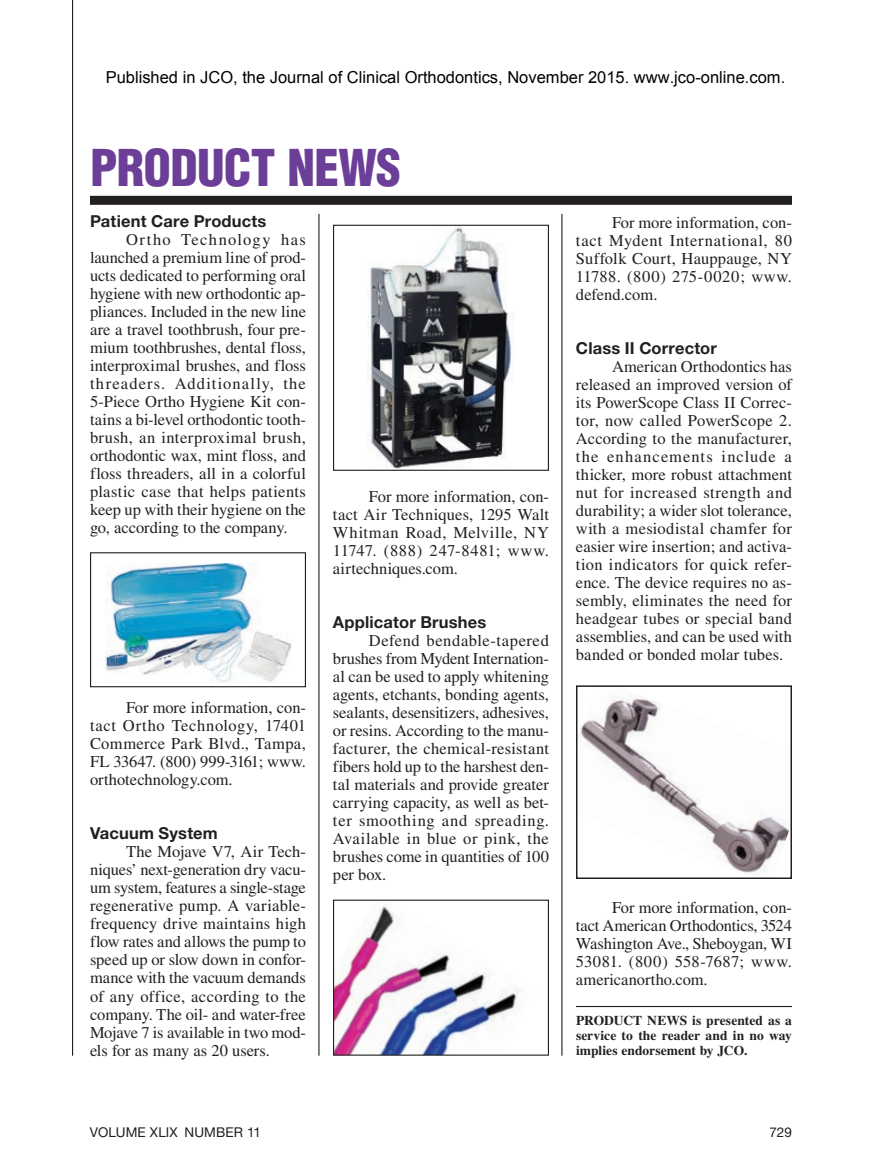
<style>
.page{position:relative;width:891px;height:1175px;background:#fff}
.page>*{position:absolute;margin:0;border:0;box-sizing:border-box;transform-origin:0 0}
.t1{font:900 condensed 49.5px "Helvetica";letter-spacing:-.015em;color:#6b3e98}
.t2{font:16.5px/18px "Times";color:#231f20;text-align:justify}
.t3{font:16.5px "Arial";color:#000}
.t4{font:700 16.5px "Helvetica Neue LT Std";letter-spacing:.01em;color:#231f20}
.t5{font:700 13.5px/15px "Times";color:#231f20;text-align:justify}
.t6{font:13.5px "Helvetica Neue LT Std";letter-spacing:.01em;color:#231f20}
</style>
<div class="page">
<hr style="left:576px;top:1006px;width:216px;height:1px;background:#231f20">
<img style="left:335px;top:906px;width:186px;height:147px">
<div style="left:333px;top:899px;width:216px;height:156px;border:1px solid #231f20"></div>
<img style="left:106px;top:563px;width:184px;height:119px">
<div style="left:90px;top:552px;width:216px;height:135px;border:1px solid #231f20"></div>
<img style="left:579px;top:695px;width:210px;height:181px">
<div style="left:576px;top:685px;width:216px;height:194px;border:2px solid #231f20"></div>
<img style="left:368px;top:227px;width:146px;height:242px">
<div style="left:333px;top:225px;width:216px;height:246px;border:1px solid #231f20"></div>
<hr style="left:72px;top:0;width:1px;height:1055px;background:#231f20">
<div style="left:90px;top:196px;width:702px;height:9px;background:#231f20"></div>
<hr style="left:318px;top:214px;width:2px;height:841px;background:#231f20">
<hr style="left:561px;top:214px;width:1px;height:841px;background:#231f20">
<p class="t3" style="left:106px;top:66px;width:681px">Published in JCO, the Journal of Clinical Orthodontics, November 2015. www.jco-online.com.</p>
<h1 class="t1" style="left:90px;top:137px;width:312px">PRODUCT NEWS</h1>
<p class="t4" style="left:90px;top:211px;width:178px">Patient Care Products</p>
<p class="t2" style="left:90px;top:230px;width:218px;text-indent:36px">Ortho Technology has launched a premium line of prod&shy;ucts dedicated to performing oral hygiene with new orthodontic ap&shy;pliances. Included in the new line are a travel toothbrush, four pre&shy;mium toothbrushes, dental floss, interproximal brushes, and floss threaders. Additionally, the 5-Piece Ortho Hygiene Kit con&shy;tains a bi-level orthodontic tooth&shy;brush, an interproximal brush, orthodontic wax, mint floss, and floss threaders, all in a colorful plastic case that helps patients keep up with their hygiene on the go, according to the company.</p>
<p class="t2" style="left:90px;top:698px;width:218px;text-indent:36px">For more information, con&shy;tact Ortho Technology, 17401<br>Commerce Park Blvd., Tampa, FL 33647. (800) 999-3161; www. orthotechnology.com.</p>
<p class="t4" style="left:90px;top:823px;width:129px">Vacuum System</p>
<p class="t2" style="left:90px;top:842px;width:218px;text-indent:36px">The Mojave V7, Air Tech&shy;niques’ next-generation dry vacu&shy;um system, features a single-stage regenerative pump. A variable&shy;frequency drive maintains high flow rates and allows the pump to speed up or slow down in confor&shy;mance with the vacuum demands of any office, according to the company. The oil- and water-free Mojave 7 is available in two mod&shy;els for as many as 20 users.</p>
<p class="t2" style="left:333px;top:487px;width:218px;text-indent:36px">For more information, con&shy;tact Air Techniques, 1295 Walt Whitman Road, Melville, NY 11747. (888) 247-8481; www. airtechniques.com.</p>
<p class="t4" style="left:333px;top:611px;width:155px">Applicator Brushes</p>
<p class="t2" style="left:333px;top:631px;width:218px;text-indent:36px">Defend bendable-tapered brushes from Mydent Internation&shy;al can be used to apply whitening agents, etchants, bonding agents, sealants, desensitizers, adhesives, or resins. According to the manu&shy;facturer, the chemical-resistant fibers hold up to the harshest den&shy;tal materials and provide greater carrying capacity, as well as bet&shy;ter smoothing and spreading.<br>Available in blue or pink, the brushes come in quantities of 100 per box.</p>
<p class="t2" style="left:576px;top:214px;width:218px;text-indent:36px">For more information, con&shy;tact Mydent International, 80<br>Suffolk Court, Hauppauge, NY 11788. (800) 275-0020; www. defend.com.</p>
<p class="t4" style="left:576px;top:338px;width:142px">Class II Corrector</p>
<p class="t2" style="left:576px;top:358px;width:218px;text-indent:36px">American Orthodontics has released an improved version of its PowerScope Class II Correc&shy;tor, now called PowerScope 2.<br>According to the manufacturer, the enhancements include a thicker, more robust attachment nut for increased strength and durability; a wider slot tolerance, with a mesiodistal chamfer for easier wire insertion; and activa&shy;tion indicators for quick refer&shy;ence. The device requires no as&shy;sembly, eliminates the need for headgear tubes or special band assemblies, and can be used with banded or bonded molar tubes.</p>
<p class="t2" style="left:576px;top:898px;width:218px;text-indent:36px">For more information, con&shy;tact American Orthodontics, 3524<br>Washington Ave., Sheboygan, WI 53081. (800) 558-7687; www. americanortho.com.</p>
<p class="t5" style="left:576px;top:1012px;width:217px">PRODUCT NEWS is presented as a service to the reader and in no way implies endorsement by JCO.</p>
<p class="t6" style="left:90px;top:1123px;width:172px">VOLUME XLIX NUMBER 11</p>
<p class="t6" style="left:769px;top:1123px;width:24px">729</p>
</div>
